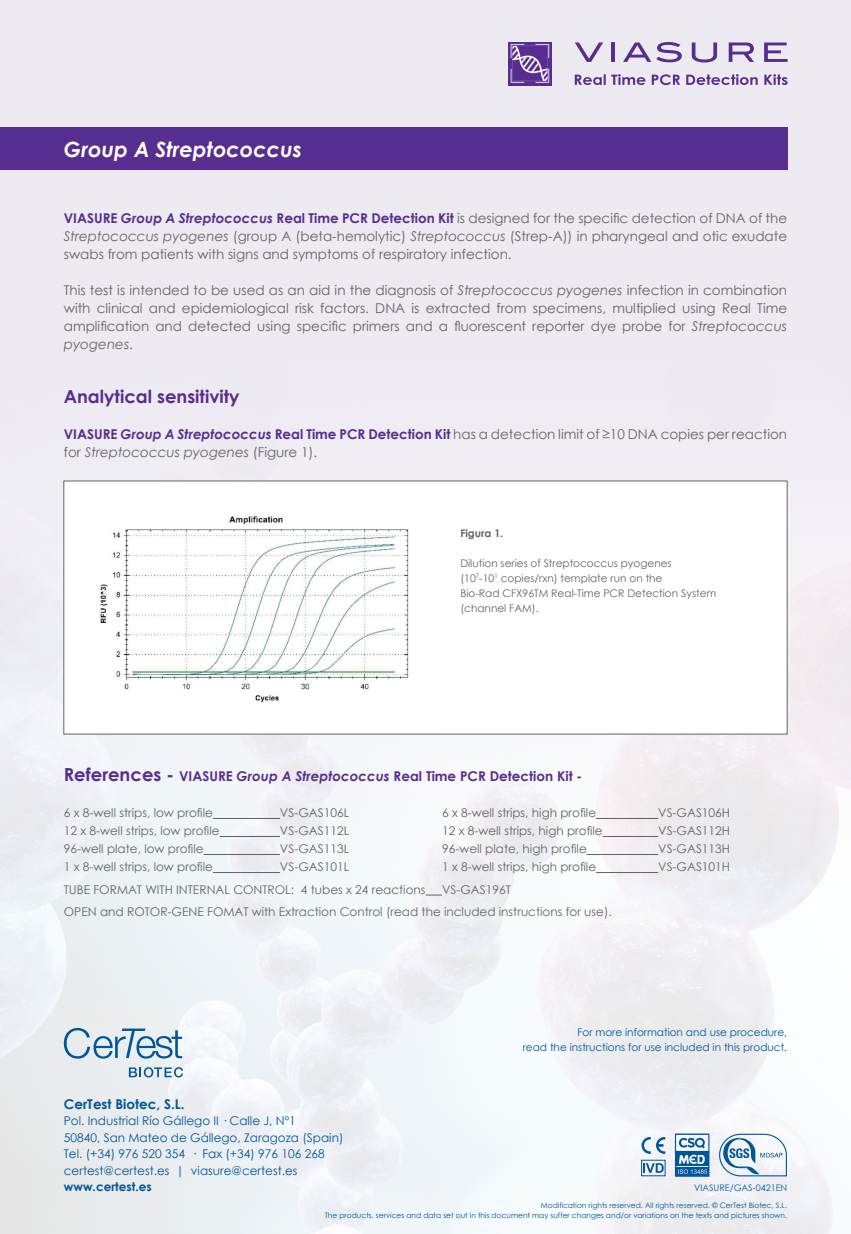
<style>
.page{position:relative;width:851px;height:1234px;background:#fff}
.page>*{position:absolute;margin:0;border:0;box-sizing:border-box;transform-origin:0 0}
.t1{font:italic 700 21px "Century Gothic";color:#fff}
.t2{font:700 18px "Century Gothic";color:#572e90}
.t3{font:13.5px/18px "Century Gothic";color:#636366;text-align:justify}
.t4{font:700 13.5px "Century Gothic";color:#572e90}
.t5{font:700 13.5px "Century Gothic";color:#015698}
.t6{font:12px/22.5px "Century Gothic";color:#636366}
.t7{font:12px/16.5px "Century Gothic";color:#015698}
.t8{font:700 12px "Century Gothic";color:#015698}
.t9{font:10.5px/15px "Century Gothic";color:#636366}
.t10{font:10.5px/15px "Century Gothic";color:#015698;text-align:right}
.t11{font:700 10.5px "Century Gothic";color:#636366}
.t12{font:9px "Century Gothic";color:#015698}
.t13{font:7.5px/10.5px "Century Gothic";color:#015698;text-align:right}
.s1{font-weight:700;color:#572e90}
.s2{font-weight:700;font-style:italic;color:#572e90}
.s3{font-style:italic}
.s4{font-size:18px}
</style>
<div class="page">
<img style="left:0;top:0;width:850px;height:1233px">
<svg style="left:129px;top:1066px;width:54px;height:11px"></svg>
<svg style="left:64px;top:1027px;width:118px;height:31px"></svg>
<hr style="left:213px;top:818px;width:67px;height:1px;background:#636366">
<hr style="left:596px;top:818px;width:62px;height:1px;background:#636366">
<hr style="left:219px;top:836px;width:61px;height:1px;background:#636366">
<hr style="left:602px;top:836px;width:56px;height:1px;background:#636366">
<hr style="left:204px;top:854px;width:76px;height:1px;background:#636366">
<hr style="left:586px;top:854px;width:72px;height:1px;background:#636366">
<hr style="left:213px;top:872px;width:67px;height:1px;background:#636366">
<hr style="left:596px;top:872px;width:62px;height:1px;background:#636366">
<svg style="left:425px;top:894px;width:17px;height:1px"></svg>
<div style="left:0;top:128px;width:787px;height:42px;background:#572e90"></div>
<div style="left:63px;top:480px;width:724px;height:254px;background:#fff"></div>
<img style="left:100px;top:516px;width:309px;height:187px">
<svg style="left:574px;top:74px;width:213px;height:11px"></svg>
<svg style="left:574px;top:42px;width:29px;height:20px"></svg>
<hr style="left:611px;top:42px;width:3px;height:20px;background:#572e90">
<svg style="left:623px;top:42px;width:58px;height:20px"></svg>
<svg style="left:691px;top:42px;width:26px;height:20px"></svg>
<svg style="left:728px;top:42px;width:26px;height:20px"></svg>
<svg style="left:764px;top:42px;width:23px;height:20px"></svg>
<div style="left:508px;top:42px;width:43px;height:43px;background:#572e90"></div>
<img style="left:510px;top:43px;width:40px;height:40px">
<svg style="left:643px;top:1162px;width:20px;height:10px"></svg>
<svg style="left:641px;top:1136px;width:9px;height:17px"></svg>
<svg style="left:656px;top:1136px;width:9px;height:17px"></svg>
<svg style="left:674px;top:1133px;width:35px;height:43px"></svg>
<svg style="left:718px;top:1132px;width:69px;height:44px"></svg>
<h1 class="t1" style="left:64px;top:133px;width:240px">Group A Streptococcus</h1>
<p class="t3" style="left:64px;top:209px;width:724px"><span class="s1">VIASURE</span> <span class="s2">Group A Streptococcus</span> <span class="s1">Real Time PCR Detection Kit</span> is designed for the specific detection of DNA of the <span class="s3">Streptococcus pyogenes</span> (group A (beta-hemolytic) <span class="s3">Streptococcus</span> (Strep-A)) in pharyngeal and otic exudate swabs from patients with signs and symptoms of respiratory infection.</p>
<p class="t3" style="left:64px;top:281px;width:724px">This test is intended to be used as an aid in the diagnosis of <span class="s3">Streptococcus pyogenes</span> infection in combination with clinical and epidemiological risk factors. DNA is extracted from specimens, multiplied using Real Time amplification and detected using specific primers and a fluorescent reporter dye probe for <span class="s3">Streptococcus pyogenes</span>.</p>
<h2 class="t2" style="left:64px;top:383px;width:177px">Analytical sensitivity</h2>
<p class="t3" style="left:64px;top:425px;width:724px"><span class="s1">VIASURE</span> <span class="s2">Group A Streptococcus</span> <span class="s1">Real Time PCR Detection Kit</span> has a detection limit of ≥10 DNA copies per reaction for <span class="s3">Streptococcus pyogenes</span> (Figure 1).</p>
<p class="t11" style="left:460px;top:524px;width:44px">Figura 1.</p>
<p class="t9" style="left:460px;top:555px;width:257px">Dilution series of Streptococcus pyogenes<br>(10<sup>7</sup>-10<sup>1</sup> copies/rxn) template run on the<br>Bio-Rad CFX96TM Real-Time PCR Detection System (channel FAM).</p>
<p class="t4" style="left:64px;top:766px;width:519px"><span class="s4">References -</span> VIASURE <span class="s3">Group A Streptococcus</span> Real Time PCR Detection Kit -</p>
<p class="t6" style="left:64px;top:801px;width:151px">6 x 8-well strips, low profile</p>
<p class="t6" style="left:280px;top:801px;width:71px">VS-GAS106L</p>
<p class="t6" style="left:442px;top:801px;width:155px">6 x 8-well strips, high profile</p>
<p class="t6" style="left:658px;top:801px;width:73px">VS-GAS106H</p>
<p class="t6" style="left:64px;top:819px;width:157px">12 x 8-well strips, low profile</p>
<p class="t6" style="left:280px;top:819px;width:71px">VS-GAS112L</p>
<p class="t6" style="left:442px;top:819px;width:162px">12 x 8-well strips, high profile</p>
<p class="t6" style="left:658px;top:819px;width:73px">VS-GAS112H</p>
<p class="t6" style="left:64px;top:837px;width:141px">96-well plate, low profile</p>
<p class="t6" style="left:280px;top:837px;width:71px">VS-GAS113L</p>
<p class="t6" style="left:442px;top:837px;width:146px">96-well plate, high profile</p>
<p class="t6" style="left:658px;top:837px;width:73px">VS-GAS113H</p>
<p class="t6" style="left:64px;top:855px;width:151px">1 x 8-well strips, low profile</p>
<p class="t6" style="left:280px;top:855px;width:71px">VS-GAS101L</p>
<p class="t6" style="left:442px;top:855px;width:155px">1 x 8-well strips, high profile</p>
<p class="t6" style="left:658px;top:855px;width:73px">VS-GAS101H</p>
<p class="t6" style="left:64px;top:877px;width:363px">TUBE FORMAT WITH INTERNAL CONTROL: 4 tubes x 24 reactions</p>
<p class="t6" style="left:64px;top:877px;width:549px;text-indent:378px">VS-GAS196T<br>OPEN and ROTOR-GENE FOMAT with Extraction Control (read the included instructions for use).</p>
<p class="t10" style="left:522px;top:1024px;width:266px">For more information and use procedure,<br>read the instructions for use included in this product.</p>
<p class="t5" style="left:64px;top:1093px;width:122px">CerTest Biotec, S.L.</p>
<p class="t7" style="left:64px;top:1112px;width:281px">Pol. Industrial Río Gállego II · Calle J, Nº1<br>50840, San Mateo de Gállego, Zaragoza (Spain)<br>Tel. (+34) 976 520 354 · Fax (+34) 976 106 268 certest@certest.es | viasure@certest.es</p>
<p class="t8" style="left:64px;top:1177px;width:89px">www.certest.es</p>
<p class="t13" style="left:325px;top:1199px;width:464px">Modification rights reserved. All rights reserved. © CerTest Biotec, S.L.<br>The products, services and data set out in this document may suffer changes and/or variations on the texts and pictures shown.</p>
<p class="t12" style="left:694px;top:1181px;width:95px">VIASURE/GAS-0421EN</p>
</div>
